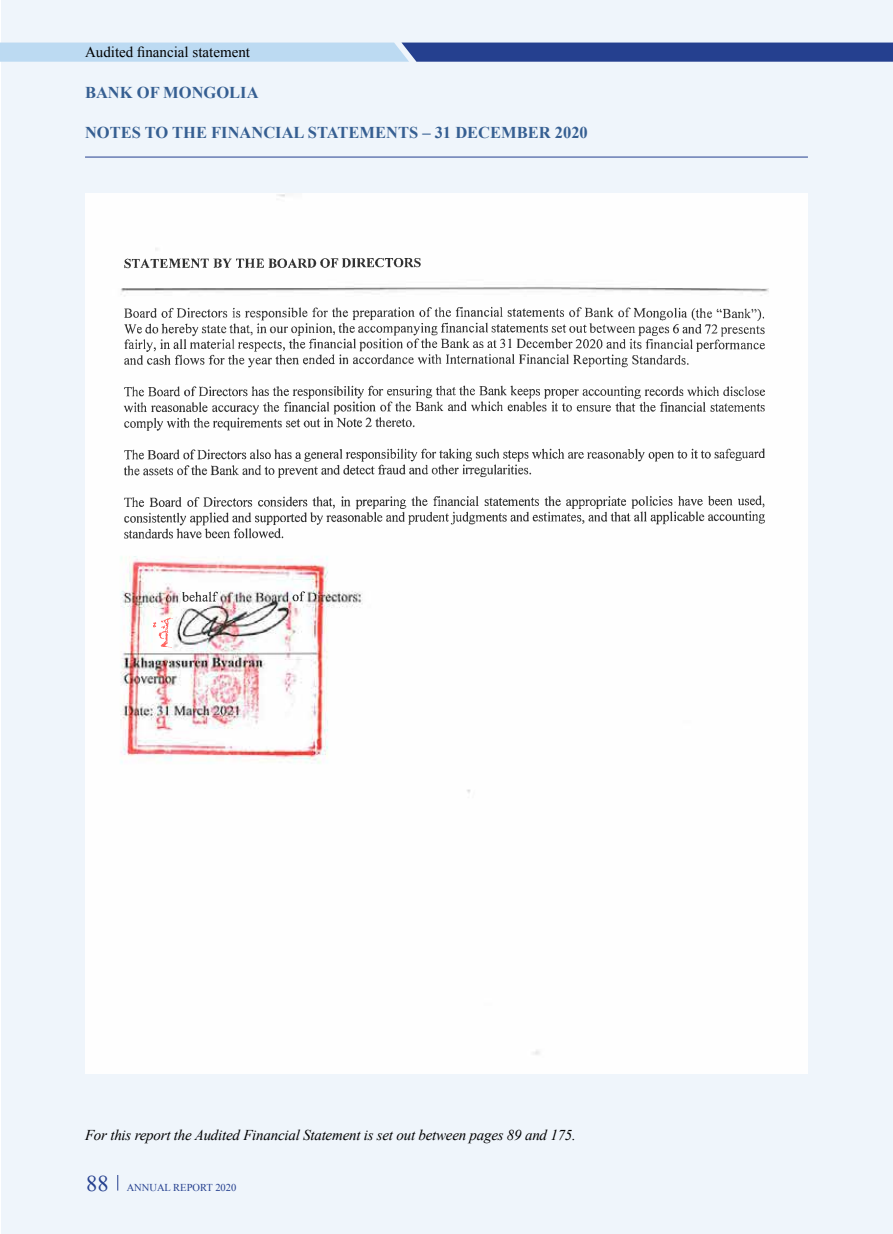
<style>
.page{position:relative;width:893px;height:1234px;background:#fff}
.page>*{position:absolute;margin:0;border:0;box-sizing:border-box;transform-origin:0 0}
.t1{font:700 16.5px "Mogul Times New Roman";color:#365f92}
.t2{font:italic 15px "Times New Roman";letter-spacing:-.015em;color:#000}
.t3{font:15px "Mogul Times New Roman";color:#000}
.t4{font:10.5px "Mogul Times New Roman";color:#25408f}
.s1{font-size:22.5px}
</style>
<div class="page">
<div style="left:2px;top:0;width:891px;height:1233px;background:#eff5fb"></div>
<svg style="left:0;top:43px;width:893px;height:19px;background:#6c88bd"></svg>
<hr style="left:85px;top:157px;width:723px;height:1px;background:#25408f">
<svg style="left:117px;top:1175px;width:1px;height:15px"></svg>
<div style="left:85px;top:193px;width:723px;height:880px;background:#fefefe"></div>
<img style="left:124px;top:258px;width:642px;height:815px">
<img style="left:153px;top:617px;width:21px;height:31px">
<p class="t3" style="left:85px;top:42px;width:166px">Audited financial statement</p>
<p class="t1" style="left:85px;top:81px;width:175px">BANK OF MONGOLIA</p>
<p class="t1" style="left:85px;top:121px;width:504px">NOTES TO THE FINANCIAL STATEMENTS – 31 DECEMBER 2020</p>
<p class="t2" style="left:85px;top:1124px;width:492px">For this report the Audited Financial Statement is set out between pages 89 and 175.</p>
<p class="t4" style="left:86px;top:1179px;width:152px"><span class="s1">88</span> ANNUAL REPORT 2020</p>
</div>
